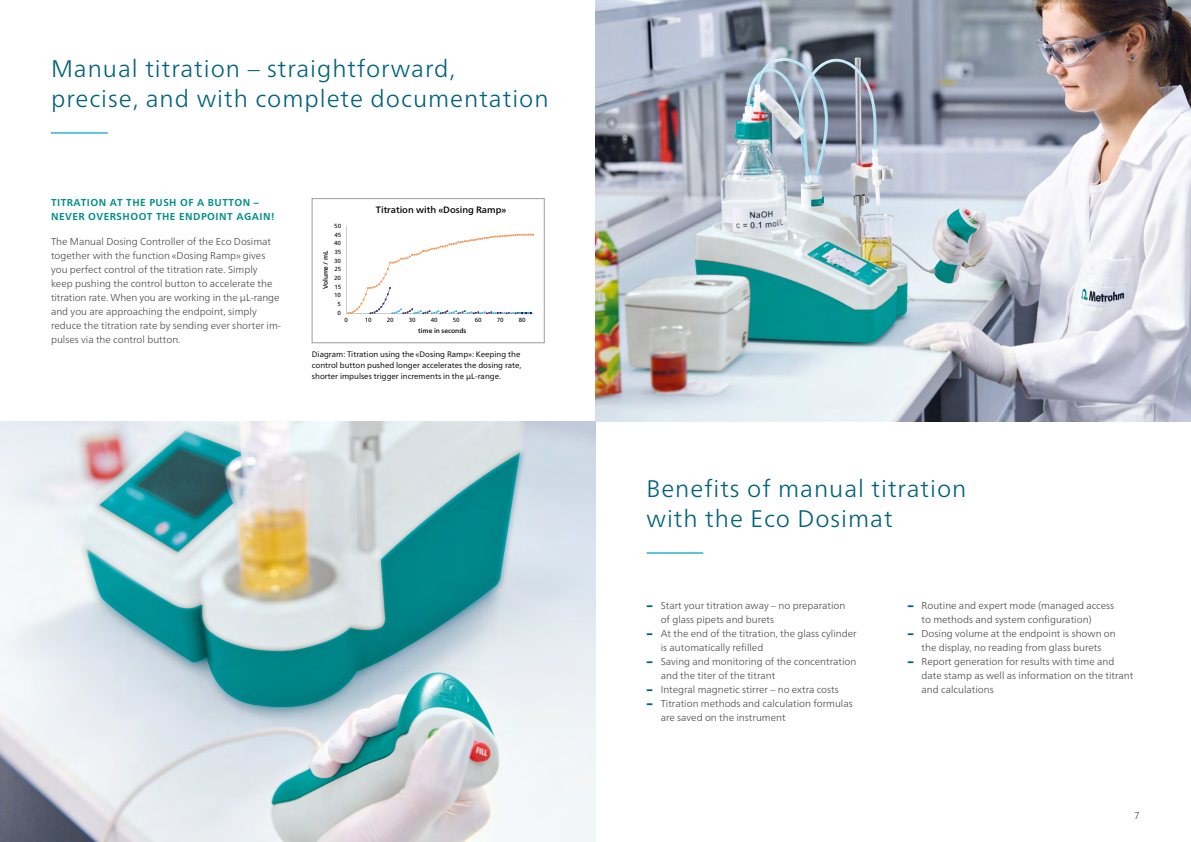
<style>
.page{position:relative;width:1191px;height:842px;background:#fff}
.page>*{position:absolute;margin:0;border:0;box-sizing:border-box;transform-origin:0 0}
.t1{font:300 24px/30px "Neue Frutiger World";letter-spacing:.04em;color:#00627b}
.t2{font:300 10px/14px "Neue Frutiger World";color:#4a4a49}
.t3{font:700 10px/14px "Neue Frutiger World";letter-spacing:.05em;color:#008f8b}
.t4{font:500 9.3px "Neue Frutiger World";color:#000}
.t5{font:8px/11px "Neue Frutiger World";color:#000}
.t6{font:500 6.6px "Neue Frutiger World";color:#000}
.t7{font:500 6.6px "Neue Frutiger World";letter-spacing:-.04em;color:#000}
.t8{font:6px "Neue Frutiger World";color:#000}
.s1{font-family:"Neue Frutiger World Xtra Blk";font-weight:400;color:#00627b}
</style>
<div class="page">
<img style="left:595px;top:0;width:596px;height:421px">
<hr style="left:51px;top:132px;width:57px;height:2px;background:#61c3d9">
<hr style="left:646px;top:552px;width:57px;height:2px;background:#61c3d9">
<img style="left:0;top:421px;width:595px;height:421px">
<hr style="left:346px;top:227px;width:1px;height:86px;background:#cbcbcd">
<hr style="left:346px;top:313px;width:187px;height:1px;background:#cbcbcd">
<svg style="left:347px;top:234px;width:187px;height:80px"></svg>
<div style="left:312px;top:198px;width:232px;height:145px;border:1px solid #9d9d9c"></div>
<h1 class="t1" style="left:51px;top:54px;width:499px">Manual titration – straightforward,<br>precise, and with complete documentation</h1>
<p class="t3" style="left:51px;top:195px;width:225px">TITRATION AT THE PUSH OF A BUTTON –<br>NEVER OVERSHOOT THE ENDPOINT AGAIN!</p>
<p class="t2" style="left:51px;top:234px;width:232px">The Manual Dosing Controller of the Eco Dosimat together with the function «Dosing Ramp» gives you perfect control of the titration rate. Simply keep pushing the control button to accelerate the titration rate. When you are working in the µL-range and you are approaching the endpoint, simply reduce the titration rate by sending ever shorter im&shy;pulses via the control button.</p>
<p class="t8" style="left:334px;top:221px;width:8px">50</p>
<p class="t8" style="left:334px;top:230px;width:8px">45</p>
<p class="t8" style="left:334px;top:238px;width:8px">40</p>
<p class="t8" style="left:334px;top:247px;width:8px">35</p>
<p class="t7" style="left:320px;top:289px;width:40px;rotate:-90deg">Volume / mL</p>
<p class="t8" style="left:334px;top:256px;width:8px">30</p>
<p class="t8" style="left:334px;top:264px;width:8px">25</p>
<p class="t8" style="left:334px;top:273px;width:8px">20</p>
<p class="t8" style="left:334px;top:282px;width:8px">15</p>
<p class="t8" style="left:334px;top:290px;width:8px">10</p>
<p class="t8" style="left:337px;top:299px;width:5px">5</p>
<p class="t8" style="left:337px;top:308px;width:5px">0</p>
<p class="t4" style="left:376px;top:202px;width:132px">Titration with «Dosing Ramp»</p>
<p class="t8" style="left:344px;top:315px;width:5px">0</p>
<p class="t8" style="left:365px;top:315px;width:8px">10</p>
<p class="t8" style="left:387px;top:315px;width:8px">20</p>
<p class="t8" style="left:409px;top:315px;width:8px">30</p>
<p class="t8" style="left:431px;top:315px;width:8px">40</p>
<p class="t8" style="left:453px;top:315px;width:8px">50</p>
<p class="t8" style="left:475px;top:315px;width:8px">60</p>
<p class="t8" style="left:497px;top:315px;width:8px">70</p>
<p class="t8" style="left:519px;top:315px;width:8px">80</p>
<p class="t6" style="left:418px;top:325px;width:50px">time in seconds</p>
<p class="t5" style="left:312px;top:349px;width:211px">Diagram: Titration using the «Dosing Ramp»: Keeping the control button pushed longer accelerates the dosing rate, shorter impulses trigger increments in the µL-range.</p>
<h1 class="t1" style="left:646px;top:474px;width:321px">Benefits of manual titration with the Eco Dosimat</h1>
<p class="t2" style="left:646px;top:598px;width:200px"><span class="s1">−</span> Start your titration away – no preparation</p>
<p class="t2" style="left:660px;top:612px;width:115px">of glass pipets and burets</p>
<p class="t2" style="left:646px;top:626px;width:212px"><span class="s1">−</span> At the end of the titration, the glass cylinder</p>
<p class="t2" style="left:660px;top:640px;width:104px">is automatically refilled</p>
<p class="t2" style="left:646px;top:654px;width:211px"><span class="s1">−</span> Saving and monitoring of the concentration</p>
<p class="t2" style="left:660px;top:668px;width:116px">and the titer of the titrant</p>
<p class="t2" style="left:646px;top:682px;width:194px"><span class="s1">−</span> Integral magnetic stirrer – no extra costs</p>
<p class="t2" style="left:646px;top:696px;width:208px"><span class="s1">−</span> Titration methods and calculation formulas</p>
<p class="t2" style="left:660px;top:710px;width:126px">are saved on the instrument</p>
<p class="t2" style="left:907px;top:598px;width:208px"><span class="s1">−</span> Routine and expert mode (managed access</p>
<p class="t2" style="left:921px;top:612px;width:172px">to methods and system configuration)</p>
<p class="t2" style="left:907px;top:626px;width:210px"><span class="s1">−</span> Dosing volume at the endpoint is shown on</p>
<p class="t2" style="left:921px;top:640px;width:181px">the display, no reading from glass burets</p>
<p class="t2" style="left:907px;top:654px;width:208px"><span class="s1">−</span> Report generation for results with time and</p>
<p class="t2" style="left:921px;top:668px;width:213px">date stamp as well as information on the titrant</p>
<p class="t2" style="left:921px;top:682px;width:74px">and calculations</p>
<p class="t2" style="left:1134px;top:808px;width:7px">7</p>
</div>
